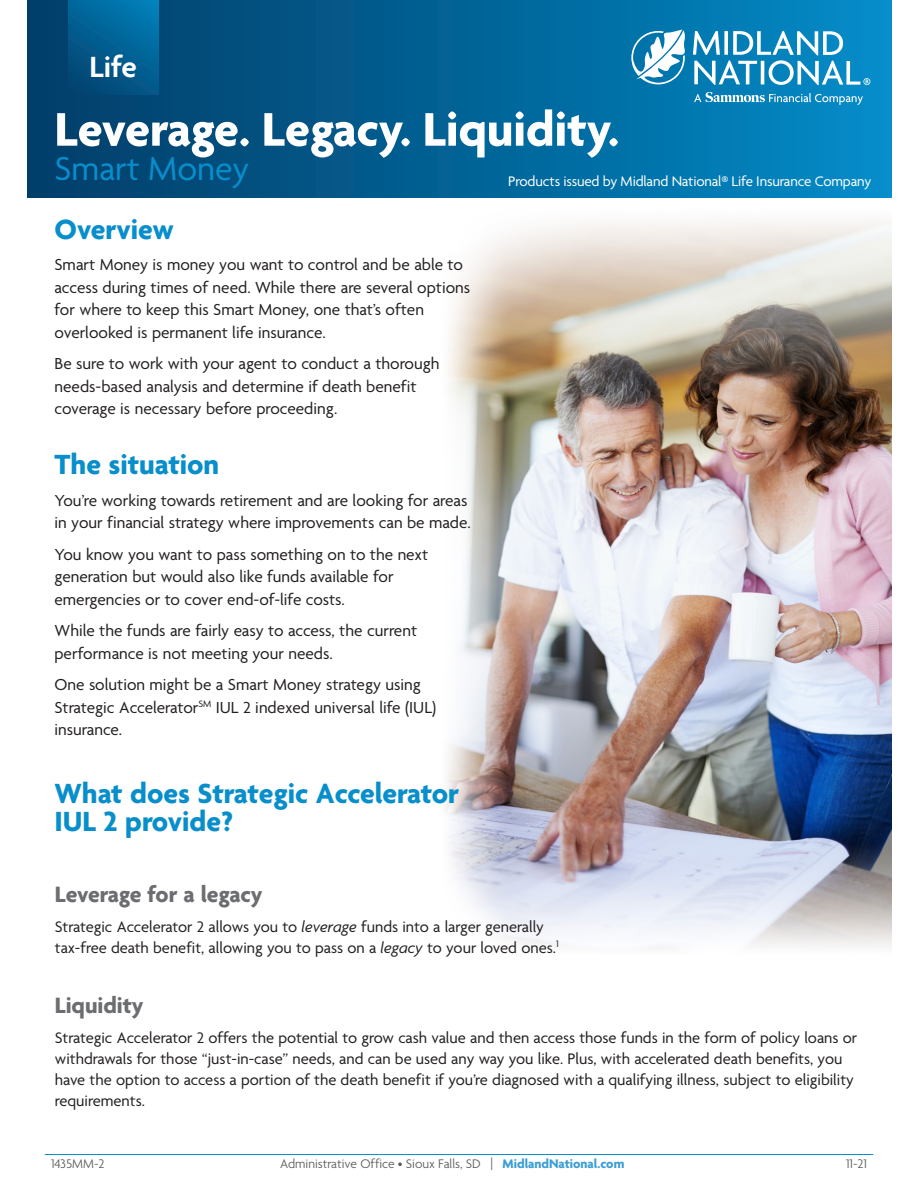
<style>
.page{position:relative;width:918px;height:1188px;background:#fff}
.page>*{position:absolute;margin:0;border:0;box-sizing:border-box;transform-origin:0 0}
.Tip_Sheet_Headline{font:700 51px "Agenda";color:#fff}
.Tip_Sheet_Headline-2{font:36px "Agenda";color:#088ecb}
.t1{font:600 31.65px "Agenda";color:#fff}
.Subhead_1{font:700 30px/28.5px "Agenda";color:#088ecb}
.Body_Copy{font:700 24px "Agenda";color:#6c6d70}
.Body_Copy-2{font:17.25px/22.5px "Agenda";color:#231f20}
.Body_Copy-3{font:16.5px/21px "Agenda";color:#231f20}
.Product_Subhead{font:15px "Agenda";letter-spacing:-.01em;color:#fff}
.t2{font:300 13.5px "Agenda";color:#57585a}
.s1{font-style:italic}
.s2{font-weight:700;color:#3b9ed4}
</style>
<div class="page">
<div style="left:28px;top:0;width:864px;height:198px;background:linear-gradient(to right,#023c67,#028bc7)"></div>
<svg style="left:68px;top:0;width:90px;height:94px;background:#015f92"></svg>
<svg style="left:693px;top:31px;width:177px;height:54px"></svg>
<svg style="left:631px;top:29px;width:55px;height:55px"></svg>
<svg style="left:694px;top:92px;width:169px;height:13px;background:#3d9ecb"></svg>
<hr style="left:45px;top:1154px;width:828px;height:1px;background:#088ecb">
<img style="left:445px;top:221px;width:447px;height:726px">
<h3 class="t1" style="left:89px;top:50px;width:49px">Life</h3>
<p class="Tip_Sheet_Headline" style="left:55px;top:102px;width:566px">Leverage. Legacy. Liquidity.</p>
<p class="Tip_Sheet_Headline-2" style="left:55px;top:149px;width:196px">Smart Money</p>
<p class="Subhead_1" style="left:55px;top:217px;width:121px">Overview</p>
<p class="Body_Copy-2" style="left:55px;top:255px;width:417px">Smart Money is money you want to control and be able to access during times of need. While there are several options for where to keep this Smart Money, one that’s often overlooked is permanent life insurance.</p>
<p class="Body_Copy-2" style="left:55px;top:354px;width:386px">Be sure to work with your agent to conduct a thorough needs-based analysis and determine if death benefit coverage is necessary before proceeding.</p>
<p class="Subhead_1" style="left:55px;top:452px;width:166px">The situation</p>
<p class="Body_Copy-2" style="left:55px;top:490px;width:418px">You’re working towards retirement and are looking for areas in your financial strategy where improvements can be made.</p>
<p class="Body_Copy-2" style="left:55px;top:544px;width:375px">You know you want to pass something on to the next generation but would also like funds available for emergencies or to cover end-of-life costs.</p>
<p class="Body_Copy-2" style="left:55px;top:621px;width:364px">While the funds are fairly easy to access, the current performance is not meeting your needs.</p>
<p class="Body_Copy-2" style="left:55px;top:675px;width:383px">One solution might be a Smart Money strategy using<br>Strategic Accelerator<sup>SM</sup> IUL 2 indexed universal life (IUL) insurance.</p>
<p class="Product_Subhead" style="left:508px;top:173px;width:365px">Products issued by Midland National® Life Insurance Company</p>
<p class="Subhead_1" style="left:55px;top:781px;width:406px">What does Strategic Accelerator<br>IUL 2 provide?</p>
<p class="Body_Copy" style="left:55px;top:881px;width:209px">Leverage for a legacy</p>
<p class="Body_Copy-3" style="left:55px;top:917px;width:505px">Strategic Accelerator 2 allows you to <span class="s1">leverage</span> funds into a larger generally tax-free death benefit, allowing you to pass on a <span class="s1">legacy</span> to your loved ones.<sup>1</sup></p>
<p class="Body_Copy" style="left:55px;top:992px;width:90px">Liquidity</p>
<p class="Body_Copy-3" style="left:55px;top:1028px;width:804px">Strategic Accelerator 2 offers the potential to grow cash value and then access those funds in the form of policy loans or withdrawals for those “just-in-case” needs, and can be used any way you like. Plus, with accelerated death benefits, you have the option to access a portion of the death benefit if you’re diagnosed with a qualifying illness, subject to eligibility requirements.</p>
<p class="t2" style="left:51px;top:1157px;width:55px">1435MM-2</p>
<p class="t2" style="left:280px;top:1157px;width:346px">Administrative Office • Sioux Falls, SD | <span class="s2">MidlandNational.com</span></p>
<p class="t2" style="left:846px;top:1157px;width:22px">11-21</p>
</div>
